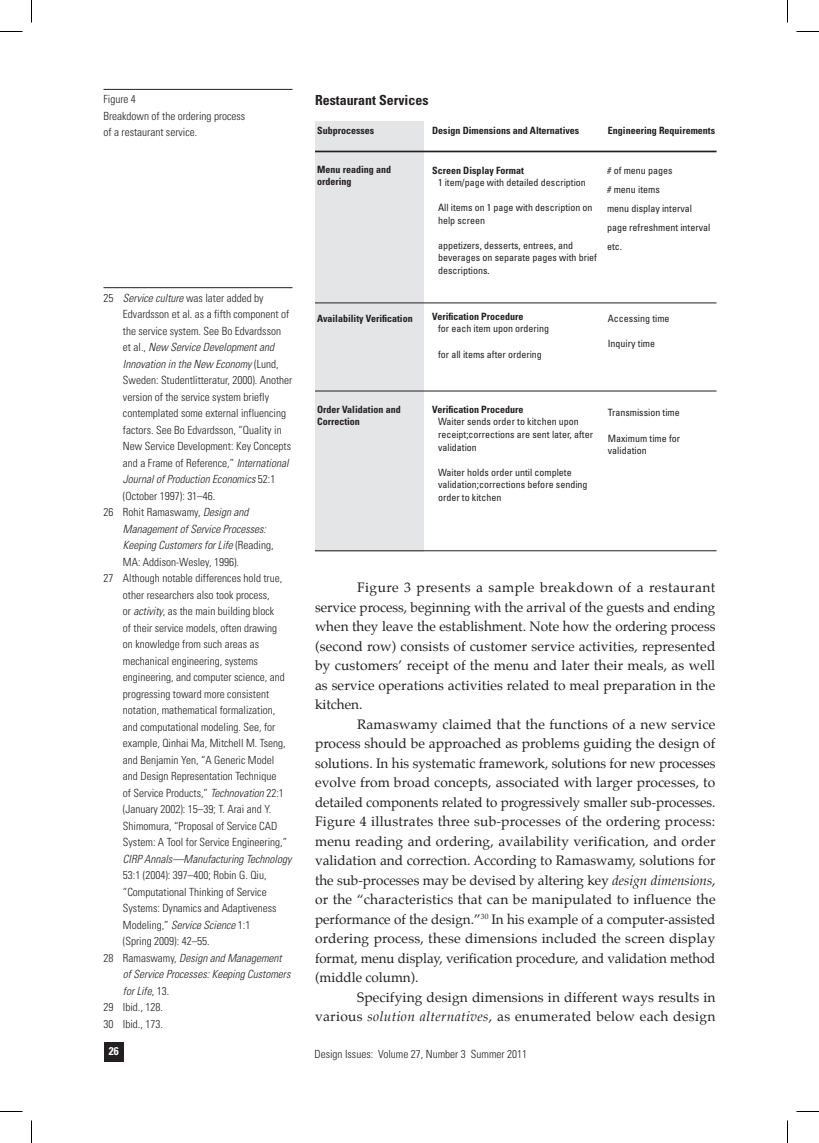
<style>
.page{position:relative;width:819px;height:1143px;background:#fff}
.page>*{position:absolute;margin:0;border:0;box-sizing:border-box;transform-origin:0 0}
.t1{font:700 condensed 13.95px "Univers";color:#231f20}
.t2{font:13.5px/19.5px "Palatino";letter-spacing:.01em;color:#231f20;text-align:justify}
.t3{font:300 condensed 11.25px/16.5px "Univers";color:#231f20}
.t4{font:italic 300 condensed 11.25px "Univers";color:#231f20}
.t5{font:700 condensed 11.25px "Univers";color:#fff}
.t6{font:condensed 10.05px/12.5px "Univers";color:#231f20}
.t7{font:700 condensed 10.05px/12px "Univers";color:#231f20}
.s1{font-style:italic}
.s2{font-style:normal}
</style>
<div class="page">
<div style="left:104px;top:1042px;width:20px;height:20px;background:#231f20"></div>
<hr style="left:104px;top:287px;width:188px;height:1px;background:#231f20">
<hr style="left:104px;top:89px;width:188px;height:1px;background:#231f20">
<div style="left:315px;top:121px;width:109px;height:430px;background:#e4e5e7"></div>
<hr style="left:315px;top:151px;width:402px;height:1px;background:#231f20">
<hr style="left:315px;top:302px;width:402px;height:1px;background:#231f20">
<hr style="left:315px;top:391px;width:402px;height:1px;background:#231f20">
<hr style="left:315px;top:550px;width:402px;height:1px;background:#231f20">
<svg style="left:0;top:31px;width:22px;height:1px"></svg>
<svg style="left:796px;top:31px;width:23px;height:1px"></svg>
<svg style="left:0;top:1111px;width:22px;height:1px"></svg>
<svg style="left:796px;top:1111px;width:23px;height:1px"></svg>
<svg style="left:31px;top:0;width:1px;height:22px"></svg>
<svg style="left:31px;top:1120px;width:1px;height:23px"></svg>
<svg style="left:787px;top:0;width:1px;height:22px"></svg>
<svg style="left:787px;top:1120px;width:1px;height:23px"></svg>
<p class="t3" style="left:104px;top:91px;width:143px">Figure 4<br>Breakdown of the ordering process of a restaurant service.</p>
<p class="t1" style="left:315px;top:92px;width:115px">Restaurant Services</p>
<p class="t7" style="left:317px;top:124px;width:59px">Subprocesses</p>
<p class="t7" style="left:317px;top:164px;width:75px">Menu reading and ordering</p>
<p class="t7" style="left:432px;top:124px;width:149px">Design Dimensions and Alternatives</p>
<p class="t7" style="left:608px;top:124px;width:109px">Engineering Requirements</p>
<p class="t7" style="left:432px;top:164px;width:93px">Screen Display Format</p>
<p class="t6" style="left:438px;top:176px;width:149px">1 item/page with detailed description</p>
<p class="t6" style="left:438px;top:201px;width:156px">All items on 1 page with description on help screen</p>
<p class="t6" style="left:438px;top:239px;width:161px">appetizers, desserts, entrees, and beverages on separate pages with brief descriptions.</p>
<p class="t7" style="left:432px;top:310px;width:93px">Verification Procedure</p>
<p class="t6" style="left:438px;top:322px;width:113px">for each item upon ordering</p>
<p class="t6" style="left:438px;top:347px;width:105px">for all items after ordering</p>
<p class="t6" style="left:607px;top:160px;width:105px;line-height:19.2px"># of menu pages<br># menu items<br>menu display interval page refreshment interval etc.</p>
<p class="t3" style="left:104px;top:289px;width:162px">25 <span class="s1">Service culture</span> was later added by</p>
<p class="t3" style="left:123px;top:306px;width:168px">Edvardsson et al. as a fifth component of</p>
<p class="t3" style="left:123px;top:322px;width:160px">the service system. See Bo Edvardsson</p>
<p class="t4" style="left:123px;top:340px;width:153px"><span class="s2">et al.,</span> New Service Development and</p>
<p class="t4" style="left:123px;top:357px;width:157px">Innovation in the New Economy <span class="s2">(Lund,</span></p>
<p class="t3" style="left:123px;top:372px;width:171px">Sweden: Studentlitteratur, 2000). Another</p>
<p class="t3" style="left:123px;top:388px;width:148px">version of the service system briefly</p>
<p class="t3" style="left:123px;top:405px;width:165px">contemplated some external influencing</p>
<p class="t3" style="left:123px;top:421px;width:160px">factors. See Bo Edvardsson, “Quality in</p>
<p class="t3" style="left:123px;top:438px;width:170px">New Service Development: Key Concepts</p>
<p class="t3" style="left:123px;top:454px;width:167px">and a Frame of Reference,” <span class="s1">International</span></p>
<p class="t4" style="left:123px;top:472px;width:154px">Journal of Production Economics <span class="s2">52:1</span></p>
<p class="t3" style="left:123px;top:487px;width:94px">(October 1997): 31–46.</p>
<p class="t3" style="left:104px;top:504px;width:147px">26 Rohit Ramaswamy, <span class="s1">Design and</span></p>
<p class="t4" style="left:123px;top:522px;width:145px">Management of Service Processes:</p>
<p class="t4" style="left:123px;top:538px;width:152px">Keeping Customers for Life <span class="s2">(Reading,</span></p>
<p class="t3" style="left:123px;top:553px;width:118px">MA: Addison-Wesley, 1996).</p>
<p class="t3" style="left:104px;top:570px;width:180px">27 Although notable differences hold true,</p>
<p class="t3" style="left:123px;top:586px;width:148px">other researchers also took process,</p>
<p class="t3" style="left:123px;top:603px;width:153px">or <span class="s1">activity</span>, as the main building block</p>
<p class="t3" style="left:123px;top:619px;width:156px">of their service models, often drawing</p>
<p class="t3" style="left:123px;top:636px;width:138px">on knowledge from such areas as</p>
<p class="t3" style="left:123px;top:652px;width:136px">mechanical engineering, systems</p>
<p class="t3" style="left:123px;top:669px;width:163px">engineering, and computer science, and</p>
<p class="t3" style="left:123px;top:685px;width:148px">progressing toward more consistent</p>
<p class="t3" style="left:123px;top:702px;width:154px">notation, mathematical formalization,</p>
<p class="t3" style="left:123px;top:718px;width:154px">and computational modeling. See, for</p>
<p class="t3" style="left:123px;top:735px;width:164px">example, Qinhai Ma, Mitchell M. Tseng,</p>
<p class="t3" style="left:123px;top:751px;width:153px">and Benjamin Yen, “A Generic Model</p>
<p class="t3" style="left:123px;top:768px;width:155px">and Design Representation Technique</p>
<p class="t3" style="left:123px;top:784px;width:162px">of Service Products,” <span class="s1">Technovation</span> 22:1</p>
<p class="t3" style="left:123px;top:801px;width:150px">(January 2002): 15–39; T. Arai and Y.</p>
<p class="t3" style="left:123px;top:817px;width:156px">Shimomura, “Proposal of Service CAD</p>
<p class="t3" style="left:123px;top:834px;width:166px">System: A Tool for Service Engineering,”</p>
<p class="t4" style="left:123px;top:852px;width:170px">CIRP Annals—Manufacturing Technology</p>
<p class="t3" style="left:123px;top:867px;width:145px">53:1 (2004): 397–400; Robin G. Qiu,</p>
<p class="t3" style="left:123px;top:883px;width:145px">“Computational Thinking of Service</p>
<p class="t3" style="left:123px;top:900px;width:155px">Systems: Dynamics and Adaptiveness</p>
<p class="t4" style="left:123px;top:918px;width:129px"><span class="s2">Modeling,”</span> Service Science <span class="s2">1:1</span></p>
<p class="t3" style="left:123px;top:933px;width:88px">(Spring 2009): 42–55.</p>
<p class="t4" style="left:104px;top:951px;width:180px"><span class="s2">28 Ramaswamy,</span> Design and Management</p>
<p class="t4" style="left:123px;top:967px;width:169px">of Service Processes: Keeping Customers</p>
<p class="t4" style="left:123px;top:984px;width:48px">for Life<span class="s2">, 13.</span></p>
<p class="t3" style="left:104px;top:999px;width:61px">29 Ibid., 128.</p>
<p class="t3" style="left:104px;top:1015px;width:61px">30 Ibid., 173.</p>
<p class="t6" style="left:608px;top:312px;width:63px">Accessing time</p>
<p class="t6" style="left:608px;top:337px;width:49px">Inquiry time</p>
<p class="t7" style="left:317px;top:313px;width:97px">Availability Verification</p>
<p class="t7" style="left:317px;top:403px;width:85px">Order Validation and<br>Correction</p>
<p class="t7" style="left:432px;top:403px;width:93px">Verification Procedure</p>
<p class="t6" style="left:438px;top:415px;width:157px">Waiter sends order to kitchen upon receipt;corrections are sent later, after validation</p>
<p class="t6" style="left:438px;top:465px;width:151px">Waiter holds order until complete validation;corrections before sending order to kitchen</p>
<p class="t6" style="left:608px;top:406px;width:74px">Transmission time</p>
<p class="t6" style="left:608px;top:431px;width:74px">Maximum time for validation</p>
<p class="t2" style="left:315px;top:578px;width:402px;text-indent:42px">Figure 3 presents a sample breakdown of a restaurant service process, beginning with the arrival of the guests and ending when they leave the establishment. Note how the ordering process (second row) consists of customer service activities, represented by customers’ receipt of the menu and later their meals, as well as service operations activities related to meal preparation in the kitchen.</p>
<p class="t2" style="left:315px;top:714px;width:402px;text-indent:42px">Ramaswamy claimed that the functions of a new service process should be approached as problems guiding the design of solutions. In his systematic framework, solutions for new processes evolve from broad concepts, associated with larger processes, to detailed components related to progressively smaller sub-processes.<br>Figure 4 illustrates three sub-processes of the ordering process: menu reading and ordering, availability verification, and order validation and correction. According to Ramaswamy, solutions for the sub-processes may be devised by altering key <span class="s1">design dimensions</span>, or the “characteristics that can be manipulated to influence the performance of the design.”<sup>30</sup> In his example of a computer-assisted ordering process, these dimensions included the screen display format, menu display, verification procedure, and validation method (middle column).</p>
<p class="t2" style="left:315px;top:987px;width:402px;text-align:right">Specifying design dimensions in different ways results in various <span class="s1">solution alternatives</span>, as enumerated below each design</p>
<p class="t5" style="left:109px;top:1044px;width:11px">26</p>
<p class="t3" style="left:315px;top:1046px;width:214px">Design Issues: Volume 27, Number 3 Summer 2011</p>
</div>
